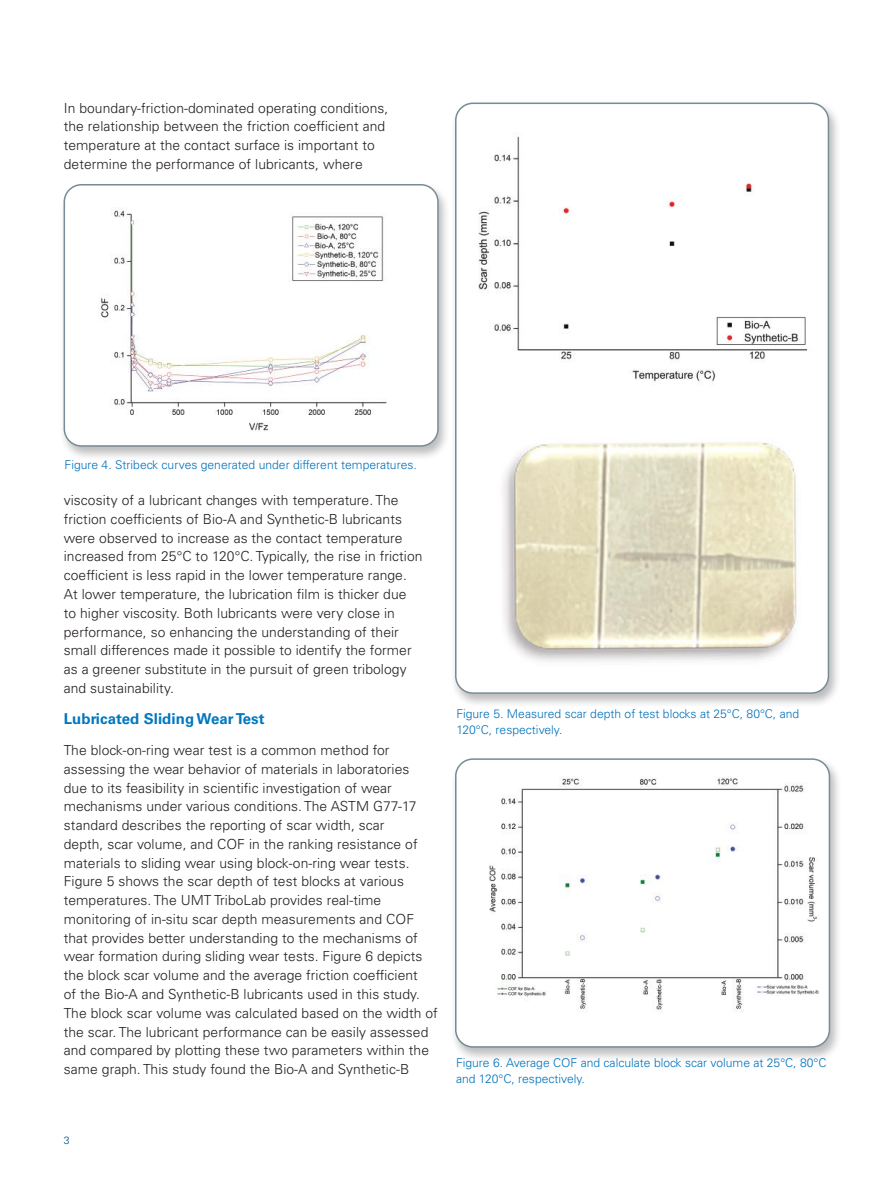
<style>
.page{position:relative;width:893px;height:1187px;background:#fff}
.page>*{position:absolute;margin:0;border:0;box-sizing:border-box;transform-origin:0 0}
.t1{font:700 15px "Univers LT Std";letter-spacing:.005em;color:#0077c0}
.t2{font:300 13.8px/18.8px "Univers LT Std";letter-spacing:.005em;color:#241f1f}
.t3{font:300 12.15px/15.9px "Univers LT Std";color:#0072bc}
.t4{font:300 10.5px "Univers LT Std";color:#004a80}
</style>
<div class="page">
<div style="left:59px;top:182px;width:391px;height:279px;background:#241f1f;opacity:.3"></div>
<img style="left:64px;top:185px;width:374px;height:261px">
<div style="left:64px;top:184px;width:375px;height:262px;border:2px solid #778c97;border-radius:17px"></div>
<div style="left:450px;top:101px;width:391px;height:607px;background:#241f1f;opacity:.3"></div>
<img style="left:456px;top:103px;width:369px;height:590px">
<div style="left:455px;top:102px;width:374px;height:591px;border:2px solid #778c97;border-radius:17px"></div>
<div style="left:450px;top:756px;width:392px;height:306px;background:#241f1f;opacity:.3"></div>
<div style="left:456px;top:759px;width:373px;height:287px;background:#fff;border-radius:17px"></div>
<img style="left:456px;top:759px;width:373px;height:253px">
<div style="left:455px;top:758px;width:375px;height:289px;border:2px solid #778c97;border-radius:17px"></div>
<p class="t2" style="left:64px;top:98px;width:326px">In boundary-friction-dominated operating conditions, the relationship between the friction coefficient and temperature at the contact surface is important to determine the performance of lubricants, where</p>
<p class="t3" style="left:65px;top:457px;width:354px">Figure 4. Stribeck curves generated under different temperatures.</p>
<p class="t2" style="left:64px;top:491px;width:360px">viscosity of a lubricant changes with temperature. The friction coefficients of Bio-A and Synthetic-B lubricants were observed to increase as the contact temperature increased from 25°C to 120°C. Typically, the rise in friction coefficient is less rapid in the lower temperature range.<br>At lower temperature, the lubrication film is thicker due<br>to higher viscosity. Both lubricants were very close in performance, so enhancing the understanding of their small differences made it possible to identify the former as a greener substitute in the pursuit of green tribology and sustainability.</p>
<p class="t1" style="left:64px;top:709px;width:202px">Lubricated Sliding Wear Test</p>
<p class="t2" style="left:64px;top:740px;width:376px">The block-on-ring wear test is a common method for assessing the wear behavior of materials in laboratories<br>due to its feasibility in scientific investigation of wear mechanisms under various conditions. The ASTM G77-17 standard describes the reporting of scar width, scar<br>depth, scar volume, and COF in the ranking resistance of materials to sliding wear using block-on-ring wear tests.<br>Figure 5 shows the scar depth of test blocks at various temperatures. The UMT TriboLab provides real-time monitoring of in-situ scar depth measurements and COF that provides better understanding to the mechanisms of wear formation during sliding wear tests. Figure 6 depicts the block scar volume and the average friction coefficient<br>of the Bio-A and Synthetic-B lubricants used in this study.<br>The block scar volume was calculated based on the width of the scar. The lubricant performance can be easily assessed and compared by plotting these two parameters within the same graph. This study found the Bio-A and Synthetic-B</p>
<p class="t3" style="left:456px;top:705px;width:344px">Figure 5. Measured scar depth of test blocks at 25°C, 80°C, and<br>120°C, respectively.</p>
<p class="t3" style="left:456px;top:1055px;width:372px">Figure 6. Average COF and calculate block scar volume at 25°C, 80°C and 120°C, respectively.</p>
<p class="t4" style="left:64px;top:1133px;width:7px">3</p>
</div>
